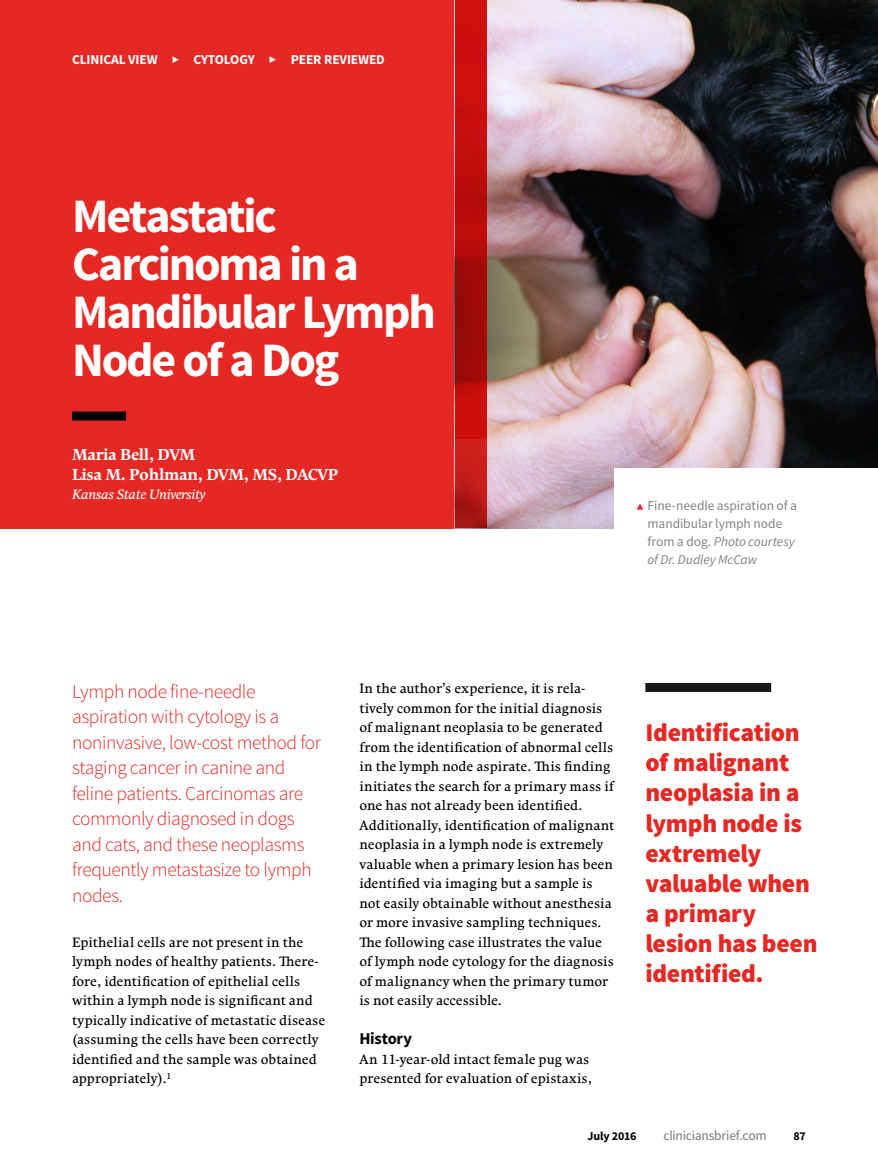
<style>
.page{position:relative;width:878px;height:1175px;background:#fff}
.page>*{position:absolute;margin:0;border:0;box-sizing:border-box;transform-origin:0 0}
.Title{font:700 48px/48px "Source Sans Pro";letter-spacing:-.05em;color:#fff}
.Large_Pullout_with{font:900 25.5px/30px "Source Sans Pro";letter-spacing:-.01em;color:#e52823}
.Deck{font:300 19.5px/25.5px "Source Sans Pro";letter-spacing:-.02em;color:#e52823}
.Head_A{font:700 16.5px "Source Sans Pro";letter-spacing:-.015em;color:#000}
.Author_byline{font:700 15.75px "Comenia Serif Pro";letter-spacing:-.02em;color:#fff}
.Body_Comenia_Serif{font:13.5px/19.5px "Comenia Serif Pro";letter-spacing:.005em;color:#000}
.Figure_Caption{font:13.5px/18px "Source Sans Pro";letter-spacing:-.005em;color:#808285}
.Department_Categor{font:700 13.5px "Source Sans Pro";letter-spacing:-.01em;color:#fff}
.Author_affiliation{font:italic 13.5px "Comenia Serif Pro";letter-spacing:-.02em;color:#fff}
.t1{font:13.5px "Source Sans Pro";letter-spacing:-.015em;color:#77787b}
.t2{font:700 12px "Source Sans Pro";color:#000}
.s1{font-style:italic}
</style>
<div class="page">
<div style="left:0;top:0;width:454px;height:528px;background:#e52823"></div>
<img style="left:486px;top:0;width:392px;height:528px">
<div style="left:614px;top:468px;width:264px;height:152px;background:#fff"></div>
<div style="left:72px;top:411px;width:54px;height:9px;background:#000"></div>
<svg style="left:454px;top:0;width:32px;height:528px;background:#b82120"></svg>
<div style="left:645px;top:683px;width:126px;height:9px;background:#191818"></div>
<p class="Department_Categor" style="left:72px;top:51px;width:87px">CLINICAL VIEW</p>
<p class="Department_Categor" style="left:193px;top:51px;width:63px">CYTOLOGY</p>
<p class="Department_Categor" style="left:291px;top:51px;width:96px">PEER REVIEWED</p>
<p class="Title" style="left:72px;top:194px;width:365px">Metastatic<br>Carcinoma in a<br>Mandibular Lymph<br>Node of a Dog</p>
<p class="Author_byline" style="left:72px;top:443px;width:125px">Maria Bell, DVM</p>
<p class="Author_byline" style="left:72px;top:463px;width:267px">Lisa M. Pohlman, DVM, MS, DACVP</p>
<p class="Author_affiliation" style="left:72px;top:485px;width:135px">Kansas State University</p>
<p class="Figure_Caption" style="left:647px;top:496px;width:151px">Fine-needle aspiration of a mandibular lymph node from a dog. <span class="s1">Photo courtesy of Dr. Dudley McCaw</span></p>
<p class="Deck" style="left:72px;top:678px;width:250px">Lymph node fine-needle aspiration with cytology is a noninvasive, low-cost method for staging cancer in canine and feline patients. Carcinomas are commonly diagnosed in dogs and cats, and these neoplasms frequently metastasize to lymph nodes.</p>
<p class="Body_Comenia_Serif" style="left:72px;top:932px;width:254px">Epithelial cells are not present in the lymph nodes of healthy patients. There&shy;fore, identification of epithelial cells within a lymph node is significant and typically indicative of metastatic disease (assuming the cells have been correctly identified and the sample was obtained appropriately).<sup>1</sup></p>
<p class="Body_Comenia_Serif" style="left:359px;top:678px;width:256px">In the author’s experience, it is rela&shy;tively common for the initial diagnosis of malignant neoplasia to be generated from the identification of abnormal cells in the lymph node aspirate. This finding initiates the search for a primary mass if one has not already been identified.<br>Additionally, identification of malignant neoplasia in a lymph node is extremely valuable when a primary lesion has been identified via imaging but a sample is not easily obtainable without anesthesia or more invasive sampling techniques.<br>The following case illustrates the value of lymph node cytology for the diagnosis of malignancy when the primary tumor is not easily accessible.</p>
<p class="Head_A" style="left:359px;top:1028px;width:54px">History</p>
<p class="Body_Comenia_Serif" style="left:359px;top:1049px;width:234px">An 11-year-old intact female pug was presented for evaluation of epistaxis,</p>
<p class="Large_Pullout_with" style="left:645px;top:719px;width:174px">Identification of malignant neoplasia in a lymph node is extremely valuable when a primary lesion has been identified.</p>
<p class="t2" style="left:587px;top:1128px;width:51px">July 2016</p>
<p class="t1" style="left:663px;top:1127px;width:105px">cliniciansbrief.com</p>
<p class="t2" style="left:793px;top:1128px;width:14px">87</p>
</div>
